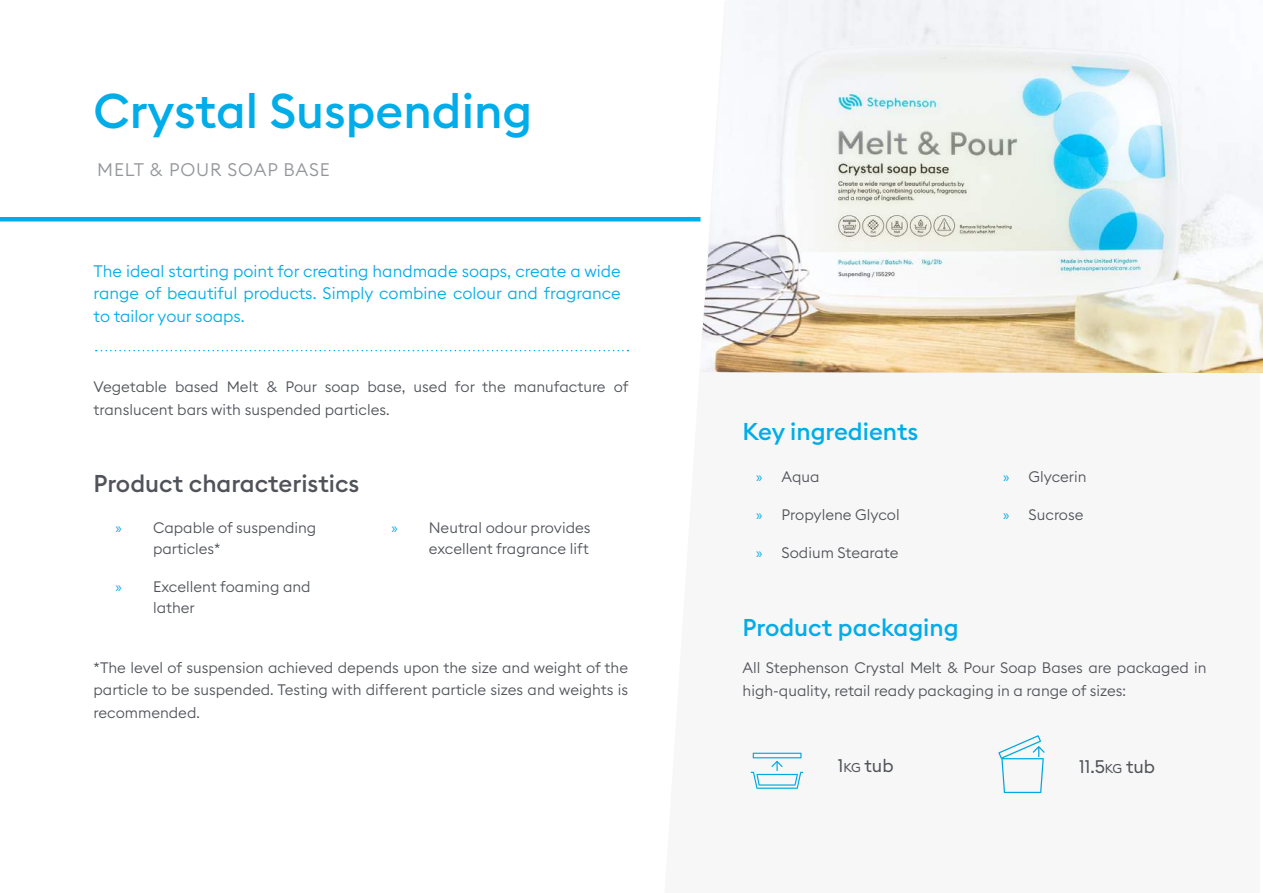
<style>
.page{position:relative;width:1263px;height:893px;background:#fff}
.page>*{position:absolute;margin:0;border:0;box-sizing:border-box;transform-origin:0 0}
.t1{font:500 48px "Euclid Square";color:#00ade9}
.t2{font:500 24px "Euclid Square";color:#00ade9}
.t3{font:500 24px "Euclid Square";color:#50535a}
.t4{font:300 18px "Euclid Square";letter-spacing:.05em;color:#94969a}
.t5{font:18px "Euclid Square";color:#50535a}
.t6{font:300 16.5px/22.5px "Euclid Square";color:#00ade9;text-align:justify}
.t7{font:300 15px/22.5px "Euclid Square";color:#50535a}
.s1{font-family:"Myriad Pro";font-weight:400;color:#00ade9}
.s2{font-size:12.6px}
</style>
<div class="page">
<hr style="left:0;top:217px;width:700px;height:4px;background:#00ade9">
<img style="left:699px;top:0;width:564px;height:373px">
<svg style="left:96px;top:350px;width:532px;height:1px"></svg>
<svg style="left:751px;top:753px;width:52px;height:36px"></svg>
<svg style="left:998px;top:735px;width:47px;height:58px"></svg>
<h1 class="t1" style="left:94px;top:80px;width:440px">Crystal Suspending</h1>
<p class="t4" style="left:97px;top:158px;width:234px">MELT &amp; POUR SOAP BASE</p>
<p class="t6" style="left:94px;top:260px;width:529px">The ideal starting point for creating handmade soaps, create a wide range of beautiful products. Simply combine colour and fragrance to tailor your soaps.</p>
<p class="t7" style="left:94px;top:375px;width:536px">Vegetable based Melt &amp; Pour soap base, used for the manufacture of translucent bars with suspended particles.</p>
<h2 class="t3" style="left:94px;top:468px;width:267px">Product characteristics</h2>
<p class="t7" style="left:153px;top:517px;width:165px;line-height:21px;text-indent:-38px"><span class="s1">»</span> Capable of suspending particles*</p>
<p class="t7" style="left:153px;top:576px;width:159px;line-height:21px;text-indent:-38px"><span class="s1">»</span> Excellent foaming and lather</p>
<p class="t7" style="left:391px;top:517px;width:201px;line-height:21px;text-align:right"><span class="s1">»</span> Neutral odour provides excellent fragrance lift</p>
<p class="t7" style="left:94px;top:656px;width:536px;text-align:justify">*The level of suspension achieved depends upon the size and weight of the particle to be suspended. Testing with different particle sizes and weights is recommended.</p>
<h2 class="t2" style="left:742px;top:416px;width:177px">Key ingredients</h2>
<p class="t7" style="left:756px;top:465px;width:65px"><span class="s1">»</span> Aqua</p>
<p class="t7" style="left:756px;top:503px;width:145px"><span class="s1">»</span> Propylene Glycol</p>
<p class="t7" style="left:756px;top:541px;width:144px"><span class="s1">»</span> Sodium Stearate</p>
<h2 class="t2" style="left:742px;top:612px;width:217px">Product packaging</h2>
<p class="t7" style="left:1003px;top:465px;width:85px"><span class="s1">»</span> Glycerin</p>
<p class="t7" style="left:1003px;top:503px;width:82px"><span class="s1">»</span> Sucrose</p>
<p class="t7" style="left:742px;top:657px;width:466px">All Stephenson Crystal Melt &amp; Pour Soap Bases are packaged in high-quality, retail ready packaging in a range of sizes:</p>
<p class="t5" style="left:838px;top:754px;width:57px">1<span class="s2">kg</span> tub</p>
<p class="t5" style="left:1079px;top:755px;width:78px">11.5<span class="s2">kg</span> tub</p>
</div>
